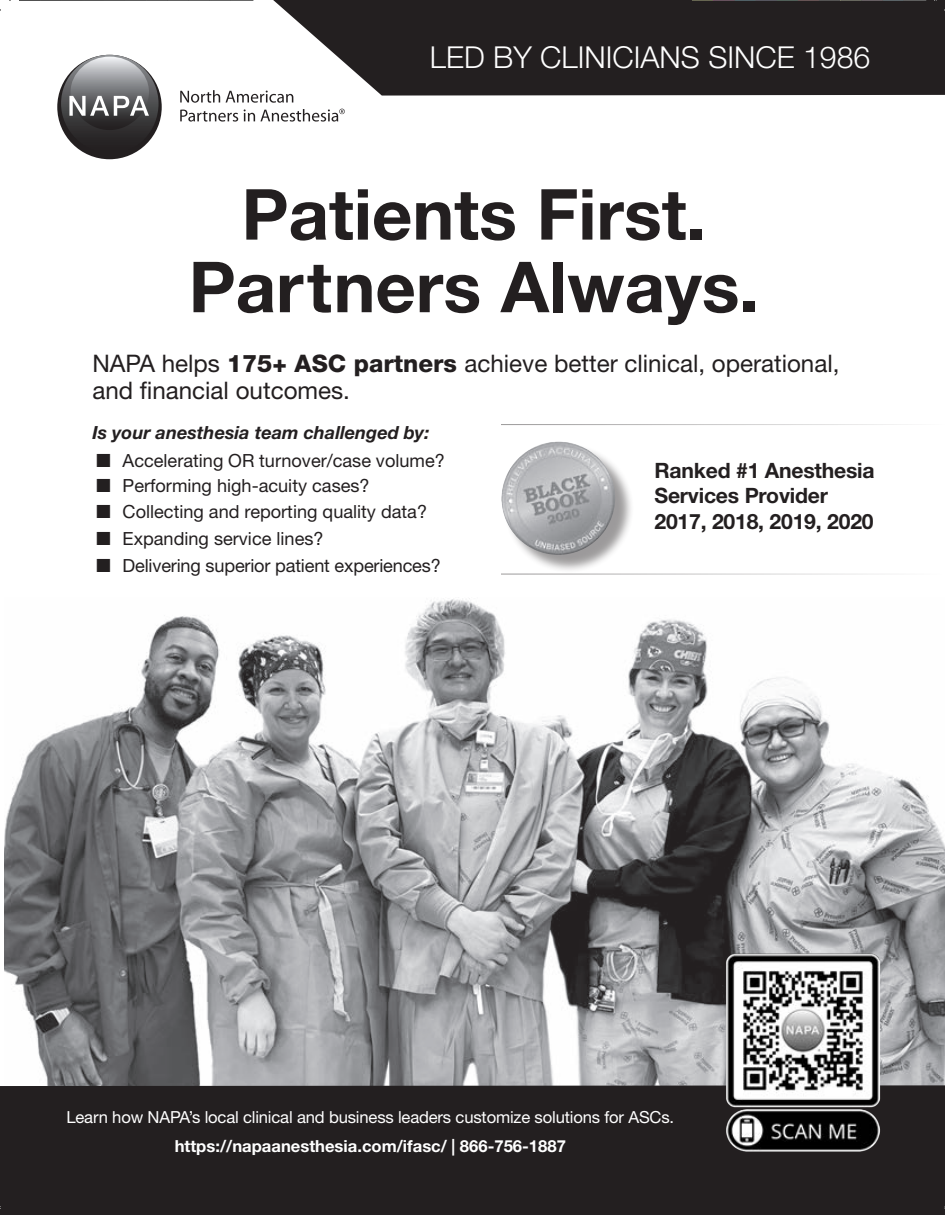
<style>
.page{position:relative;width:945px;height:1215px;background:#fff}
.page>*{position:absolute;margin:0;border:0;box-sizing:border-box;transform-origin:0 0}
.t1{font:700 70.5px/72.6px "Helvetica Neue LT Std";color:#231f20;text-align:center}
.t2{font:300 30.3px "Helvetica Neue LT Std";color:#fff}
.t3{font:24.15px/27.2px "Helvetica Neue LT Std";color:#231f20}
.t4{font:700 21.15px/25.3px "Helvetica Neue LT Std";letter-spacing:-.01em;color:#231f20}
.t5{font:18.15px/26.5px "Helvetica Neue LT Std";color:#231f20}
.t6{font:16.65px/28.8px "Helvetica Neue LT Std";letter-spacing:-.01em;color:#fff;text-align:center}
.s1{font-weight:800}
.s2{font-weight:700;font-style:italic}
.s3{font-weight:700}
</style>
<div class="page">
<svg style="left:273px;top:0;width:672px;height:96px;background:#353132"></svg>
<img style="left:4px;top:598px;width:941px;height:487px">
<div style="left:0;top:1085px;width:945px;height:130px;background:#231f20"></div>
<svg style="left:501px;top:424px;width:400px;height:150px"></svg>
<div style="left:504px;top:444px;width:130px;height:129px;background:#231f20;opacity:.45"></div>
<img style="left:501px;top:441px;width:114px;height:114px;border-radius:57px">
<div style="left:57px;top:55px;width:105px;height:104px;background:#231f20;border-radius:50%"></div>
<svg style="left:61px;top:55px;width:98px;height:98px"></svg>
<svg style="left:180px;top:90px;width:40px;height:13px"></svg>
<svg style="left:226px;top:91px;width:67px;height:12px"></svg>
<svg style="left:180px;top:110px;width:58px;height:12px"></svg>
<svg style="left:69px;top:57px;width:80px;height:73px"></svg>
<svg style="left:244px;top:109px;width:101px;height:13px"></svg>
<img style="left:726px;top:952px;width:155px;height:200px">
<svg style="left:19px;top:0;width:234px;height:1px"></svg>
<svg style="left:692px;top:0;width:234px;height:1px"></svg>
<p class="t2" style="left:430px;top:39px;width:442px">LED BY CLINICIANS SINCE 1986</p>
<p class="t1" style="left:189px;top:177px;width:572px">Patients First.<br>Partners Always.</p>
<p class="t3" style="left:92px;top:349px;width:749px">NAPA helps <span class="s1">175+ ASC partners</span> achieve better clinical, operational, and financial outcomes.</p>
<p class="t5" style="left:123px;top:418px;width:324px;line-height:28px;text-indent:-30px"><span class="s2">Is your anesthesia team challenged by:<br></span>Accelerating OR turnover/case volume?</p>
<p class="t5" style="left:123px;top:472px;width:320px">Performing high-acuity cases?<br>Collecting and reporting quality data?<br>Expanding service lines?<br>Delivering superior patient experiences?</p>
<p class="t4" style="left:654px;top:457px;width:222px">Ranked #1 Anesthesia<br>Services Provider<br>2017, 2018, 2019, 2020</p>
<p class="t6" style="left:66px;top:1102px;width:609px">Learn how NAPA’s local clinical and business leaders customize solutions for ASCs. <span class="s3">https://napaanesthesia.com/ifasc/ | 866-756-1887</span></p>
</div>
